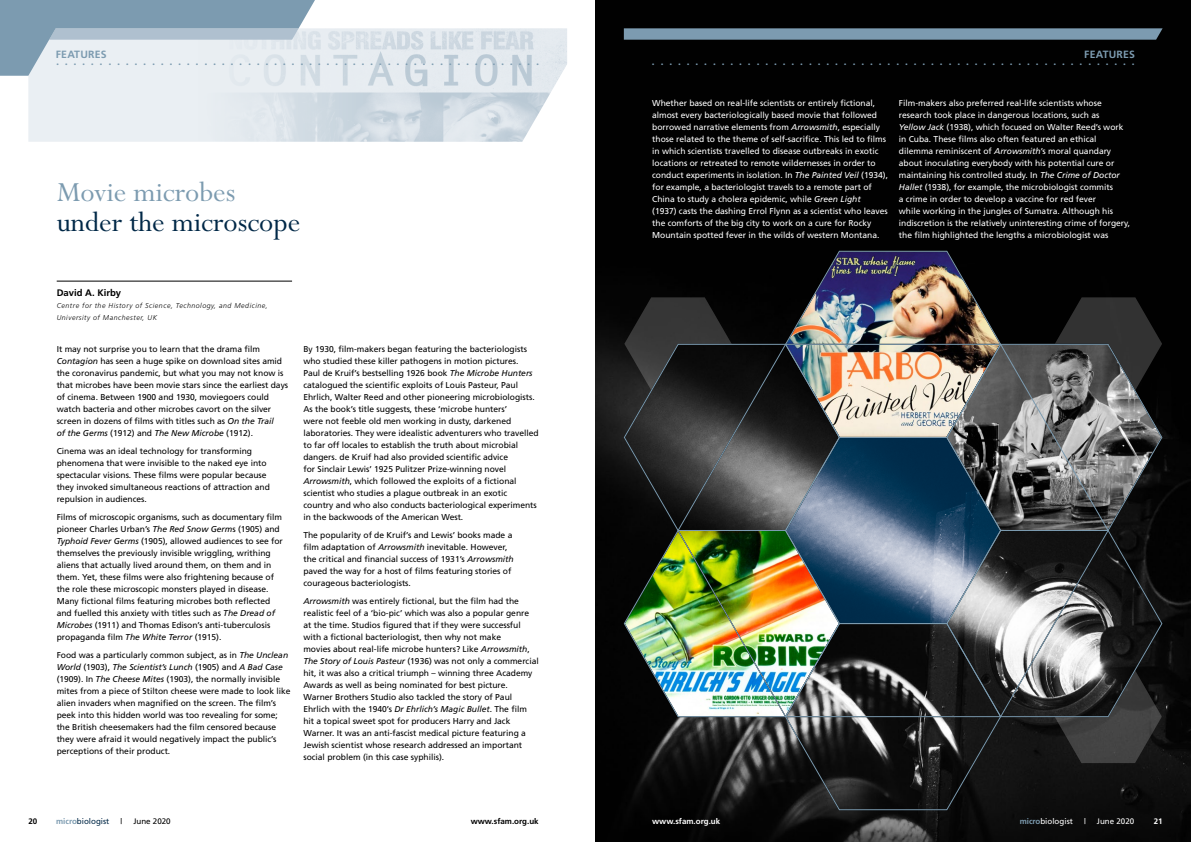
<style>
.page{position:relative;width:1191px;height:842px;background:#fff}
.page>*{position:absolute;margin:0;border:0;box-sizing:border-box;transform-origin:0 0}
.t1{font:31px "Perpetua";color:#002847}
.t2{font:31px "Perpetua";color:#7c9bb0}
.t3{font:700 10.5px "Frutiger";letter-spacing:.02em;color:#7c9bb0}
.t4{font:700 9.5px "Frutiger";color:#000}
.t5{font:8.5px/12px "Frutiger";letter-spacing:-.005em;color:#000}
.t6{font:8.5px/12px "Frutiger";letter-spacing:-.005em;color:#fff}
.t7{font:8px "Frutiger";color:#fff}
.t8{font:700 8px "Frutiger";color:#000}
.t9{font:700 8px "Frutiger";color:#fff}
.t10{font:8px "Frutiger";color:#002847}
.t11{font:8px "Frutiger";color:#000}
.t12{font:italic 300 7px/12px "Frutiger";letter-spacing:.075em;color:#000}
.t13{font:700 5px "Frutiger";color:#7c9bb0}
.s1{font-style:italic}
.s2{font-weight:700;color:#7c9bb0}
</style>
<div class="page">
<img style="left:595px;top:0;width:596px;height:842px">
<svg style="left:1054px;top:297px;width:108px;height:46px;background:#252525"></svg>
<svg style="left:624px;top:297px;width:107px;height:46px;background:#292929"></svg>
<svg style="left:1054px;top:718px;width:107px;height:45px;background:#363636"></svg>
<img style="left:623px;top:531px;width:53px;height:187px">
<svg style="left:784px;top:718px;width:217px;height:93px;background:#232424"></svg>
<img style="left:784px;top:250px;width:217px;height:93px">
<svg style="left:1109px;top:531px;width:54px;height:187px;background:#19191a"></svg>
<svg style="left:1109px;top:343px;width:54px;height:188px;background:#444445"></svg>
<svg style="left:623px;top:343px;width:53px;height:188px;background:#242525"></svg>
<img style="left:676px;top:532px;width:433px;height:186px">
<svg style="left:676px;top:343px;width:433px;height:189px;background:#5d6164"></svg>
<hr style="left:57px;top:281px;width:235px;height:1px;background:#000">
<svg style="left:624px;top:28px;width:538px;height:12px;background:#7491a5"></svg>
<div style="left:28px;top:76px;width:166px;height:66px;background:#eaeff3"></div>
<img style="left:194px;top:28px;width:373px;height:114px">
<svg style="left:0;top:0;width:315px;height:76px;background:#b0c3d0"></svg>
<svg style="left:652px;top:63px;width:482px;height:2px"></svg>
<p class="t3" style="left:56px;top:49px;width:52px">FEATURES</p>
<p class="t13" style="left:56px;top:61px;width:484px">••••••••••••••••••••••••••••••••••••••••••••••••••••••••</p>
<h1 class="t2" style="left:57px;top:176px;width:180px">Movie microbes</h1>
<h1 class="t1" style="left:57px;top:206px;width:245px">under the microscope</h1>
<p class="t4" style="left:57px;top:287px;width:66px">David A. Kirby</p>
<p class="t12" style="left:57px;top:300px;width:213px">Centre for the History of Science, Technology, and Medicine,<br>University of Manchester, UK</p>
<p class="t5" style="left:57px;top:343px;width:233px">It may not surprise you to learn that the drama film <span class="s1">Contagion</span> has seen a huge spike on download sites amid the coronavirus pandemic, but what you may not know is that microbes have been movie stars since the earliest days of cinema. Between 1900 and 1930, moviegoers could watch bacteria and other microbes cavort on the silver screen in dozens of films with titles such as <span class="s1">On the Trail<br>of the Germs</span> (1912) and <span class="s1">The New Microbe</span> (1912).</p>
<p class="t5" style="left:57px;top:445px;width:215px">Cinema was an ideal technology for transforming phenomena that were invisible to the naked eye into spectacular visions. These films were popular because they invoked simultaneous reactions of attraction and repulsion in audiences.</p>
<p class="t5" style="left:57px;top:511px;width:228px">Films of microscopic organisms, such as documentary film pioneer Charles Urban’s <span class="s1">The Red Snow Germ</span>s (1905) and <span class="s1">Typhoid Fever Germs</span> (1905), allowed audiences to see for themselves the previously invisible wriggling, writhing aliens that actually lived around them, on them and in them. Yet, these films were also frightening because of the role these microscopic monsters played in disease.<br>Many fictional films featuring microbes both reflected and fuelled this anxiety with titles such as <span class="s1">The Dread of Microbes</span> (1911) and Thomas Edison’s anti-tuberculosis propaganda film <span class="s1">The White Terror</span> (1915).</p>
<p class="t5" style="left:57px;top:649px;width:235px">Food was a particularly common subject, as in <span class="s1">The Unclean World</span> (1903), <span class="s1">The Scientist’s Lunch</span> (1905) and <span class="s1">A Bad Case </span>(1909). In <span class="s1">The Cheese Mites</span> (1903), the normally invisible mites from a piece of Stilton cheese were made to look like alien invaders when magnified on the screen. The film’s peek into this hidden world was too revealing for some; the British cheesemakers had the film censored because they were afraid it would negatively impact the public’s perceptions of their product.</p>
<p class="t5" style="left:303px;top:343px;width:237px">By 1930, film-makers began featuring the bacteriologists who studied these killer pathogens in motion pictures.<br>Paul de Kruif’s bestselling 1926 book <span class="s1">The Microbe Hunters </span>catalogued the scientific exploits of Louis Pasteur, Paul Ehrlich, Walter Reed and other pioneering microbiologists.<br>As the book’s title suggests, these ‘microbe hunters’<br>were not feeble old men working in dusty, darkened laboratories. They were idealistic adventurers who travelled to far off locales to establish the truth about microbial dangers. de Kruif had also provided scientific advice<br>for Sinclair Lewis’ 1925 Pulitzer Prize-winning novel <span class="s1">Arrowsmith</span>, which followed the exploits of a fictional scientist who studies a plague outbreak in an exotic country and who also conducts bacteriological experiments in the backwoods of the American West.</p>
<p class="t5" style="left:303px;top:529px;width:212px">The popularity of de Kruif’s and Lewis’ books made a film adaptation of <span class="s1">Arrowsmith</span> inevitable. However, the critical and financial success of 1931’s <span class="s1">Arrowsmith </span>paved the way for a host of films featuring stories of courageous bacteriologists.</p>
<p class="t5" style="left:303px;top:595px;width:237px"><span class="s1">Arrowsmith</span> was entirely fictional, but the film had the realistic feel of a ‘bio-pic’ which was also a popular genre at the time. Studios figured that if they were successful with a fictional bacteriologist, then why not make<br>movies about real-life microbe hunters? Like <span class="s1">Arrowsmith</span>, <span class="s1">The Story of Louis Pasteur</span> (1936) was not only a commercial hit, it was also a critical triumph – winning three Academy Awards as well as being nominated for best picture.<br>Warner Brothers Studio also tackled the story of Paul Ehrlich with the 1940’s <span class="s1">Dr Ehrlich’s Magic Bullet</span>. The film hit a topical sweet spot for producers Harry and Jack Warner. It was an anti-fascist medical picture featuring a Jewish scientist whose research addressed an important social problem (in this case syphilis).</p>
<p class="t3" style="left:1084px;top:49px;width:52px">FEATURES</p>
<p class="t6" style="left:652px;top:97px;width:237px">Whether based on real-life scientists or entirely fictional, almost every bacteriologically based movie that followed borrowed narrative elements from <span class="s1">Arrowsmith</span>, especially those related to the theme of self-sacrifice. This led to films in which scientists travelled to disease outbreaks in exotic locations or retreated to remote wildernesses in order to conduct experiments in isolation. In <span class="s1">The Painted Veil</span> (1934), for example, a bacteriologist travels to a remote part of China to study a cholera epidemic, while <span class="s1">Green Light<br></span>(1937) casts the dashing Errol Flynn as a scientist who leaves the comforts of the big city to work on a cure for Rocky Mountain spotted fever in the wilds of western Montana.</p>
<p class="t6" style="left:899px;top:97px;width:233px">Film-makers also preferred real-life scientists whose research took place in dangerous locations, such as<br><span class="s1">Yellow Jack</span> (1938), which focused on Walter Reed’s work in Cuba. These films also often featured an ethical dilemma reminiscent of <span class="s1">Arrowsmith</span>’s moral quandary about inoculating everybody with his potential cure or maintaining his controlled study. In <span class="s1">The Crime of Doctor Hallet</span> (1938), for example, the microbiologist commits<br>a crime in order to develop a vaccine for red fever<br>while working in the jungles of Sumatra. Although his indiscretion is the relatively uninteresting crime of forgery, the film highlighted the lengths a microbiologist was</p>
<p class="t8" style="left:28px;top:817px;width:10px">20</p>
<p class="t10" style="left:56px;top:817px;width:55px"><span class="s2">micro</span>biologist</p>
<p class="t11" style="left:120px;top:817px;width:3px">|</p>
<p class="t11" style="left:133px;top:817px;width:39px">June 2020</p>
<p class="t8" style="left:471px;top:817px;width:70px">www.sfam.org.uk</p>
<p class="t9" style="left:652px;top:817px;width:70px">www.sfam.org.uk</p>
<p class="t7" style="left:1019px;top:817px;width:55px"><span class="s2">micro</span>biologist</p>
<p class="t7" style="left:1084px;top:817px;width:3px">|</p>
<p class="t7" style="left:1097px;top:817px;width:39px">June 2020</p>
<p class="t9" style="left:1153px;top:817px;width:10px">21</p>
</div>
